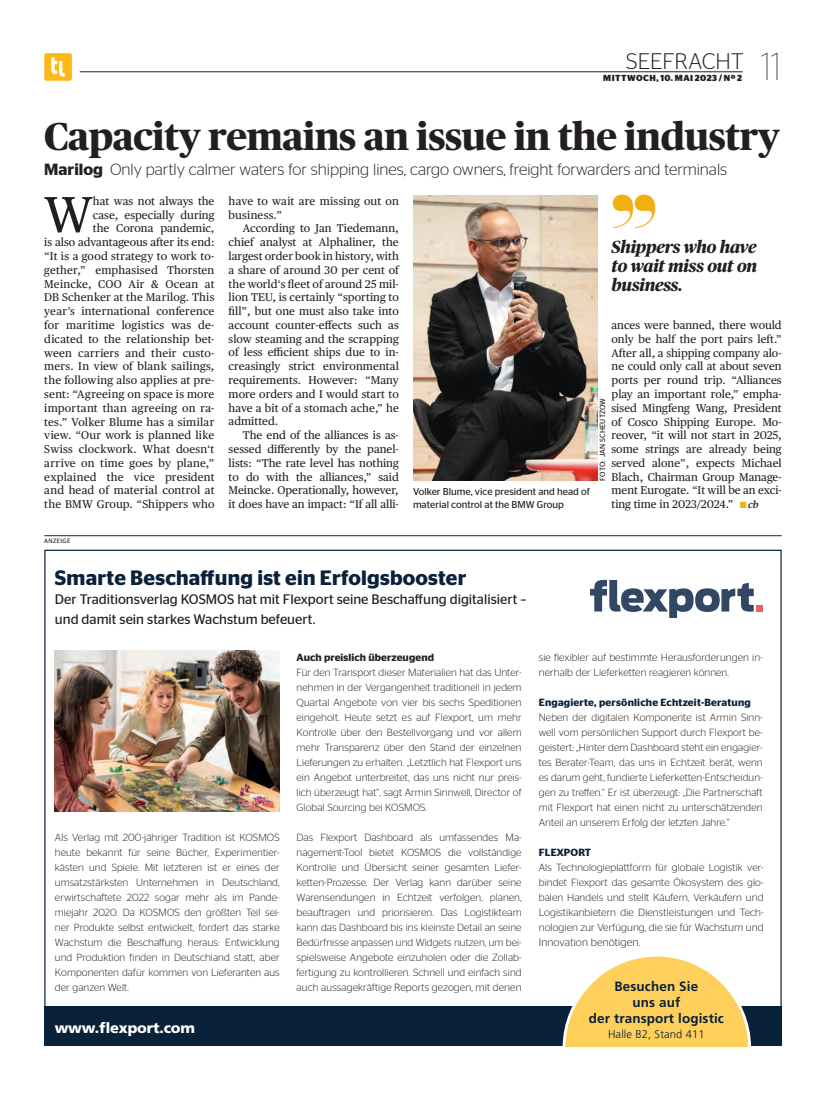
<style>
.page{position:relative;width:826px;height:1099px;background:#fff}
.page>*{position:absolute;margin:0;border:0;box-sizing:border-box;transform-origin:0 0}
.t1{font:51px "Publico Text";color:#231f20}
.t2{font:100 47.5px "Stag Sans";color:#f0af13}
.t3{font:800 38.75px "Publico Headline";letter-spacing:-.01em;color:#231f20}
.t4{font:100 38.75px "Stag Sans";color:#231f20}
.t5{font:300 22.5px "Stag Sans";letter-spacing:-.005em;color:#231f20}
.t6{font:600 20.75px "Stag Sans";letter-spacing:.01em;color:#092139}
.t7{font:italic 800 17.5px/18.8px "Publico Headline";letter-spacing:-.01em;color:#231f20;text-align:justify}
.t8{font:300 16.25px "Stag Sans";color:#231f20}
.t9{font:900 14.5px "Frutiger LT Std";letter-spacing:-.01em;color:#fff}
.t10{font:13.88px/19.6px "Stag Sans";color:#231f20}
.t11{font:700 13.5px/15.8px "Frutiger LT Std";letter-spacing:.01em;color:#092139;text-align:center}
.t12{font:11.25px/13.8px "Publico Text";letter-spacing:.01em;color:#231f20;text-align:justify}
.t13{font:300 11.25px "Frutiger LT Std";letter-spacing:.01em;color:#092139}
.t14{font:300 10.75px "Stag Sans";letter-spacing:.01em;color:#231f20}
.t15{font:300 10.5px/15px "Stag Sans";letter-spacing:.01em;color:#231f20}
.t16{font:300 10.38px/15px "Stag Sans";letter-spacing:.01em;color:#231f20;text-align:justify}
.t17{font:600 10.38px "Stag Sans";letter-spacing:.02em;color:#092139}
.t18{font:600 10.38px "Stag Sans";letter-spacing:.01em;color:#231f20}
.t19{font:10px/13.8px "Stag Sans";color:#231f20}
.t20{font:700 8.75px "Stag Sans";letter-spacing:.05em;color:#231f20}
.t21{font:7.5px "Stag Sans";letter-spacing:.01em;color:#231f20}
.t22{font:6.25px "Stag Sans";letter-spacing:.05em;color:#231f20}
.s1{font-weight:600}
.s2{font-weight:600;font-style:italic;font-size:8.75px;color:#f0af13}
.s3{font-weight:600;font-style:italic;font-size:10px}
.s4{font-size:10.62px}
.s5{font-size:10.38px}
.s6{font-size:10.5px}
.s7{font-size:10.88px}
.s8{font-size:11.12px}
</style>
<div class="page">
<div style="left:44px;top:53px;width:28px;height:28px;background:#fcb814;border-radius:2px"></div>
<svg style="left:51px;top:57px;width:14px;height:20px"></svg>
<hr style="left:80px;top:71px;width:662px;height:1px;background:#231f20">
<img style="left:413px;top:195px;width:184px;height:286px">
<hr style="left:44px;top:535px;width:737px;height:1px;background:#231f20">
<div style="left:44px;top:1006px;width:737px;height:39px;background:#092139"></div>
<svg style="left:590px;top:580px;width:172px;height:38px"></svg>
<img style="left:55px;top:650px;width:225px;height:161px">
<svg style="left:562px;top:956px;width:189px;height:89px"></svg>
<h3 class="t5" style="left:626px;top:49px;width:119px">SEEFRACHT</h3>
<p class="t20" style="left:603px;top:73px;width:140px">MITTWOCH, 10. MAI 2023 / Nº 2</p>
<h3 class="t4" style="left:761px;top:45px;width:22px">11</h3>
<h3 class="t3" style="left:44px;top:109px;width:737px">Capacity remains an issue in the industry</h3>
<h3 class="t8" style="left:44px;top:160px;width:684px"><span class="s1">Marilog</span> Only partly calmer waters for shipping lines, cargo owners, freight forwarders and terminals</h3>
<p class="t12" style="left:44px;top:193px;width:172px;text-align:right">hat was not always the<br>case, especially during<br>the Corona pandemic,<br>is also advantageous after its end: “It is a good strategy to work to&shy;gether,” emphasised Thorsten<br>Meincke, COO Air &amp; Ocean at<br>DB Schenker at the Marilog. This year’s international conference for maritime logistics was de&shy;dicated to the relationship bet&shy;ween carriers and their custo&shy;mers. In view of blank sailings, the following also applies at pre&shy;sent: “Agreeing on space is more important than agreeing on ra&shy;tes.” Volker Blume has a similar view. “Our work is planned like<br>Swiss clockwork. What doesn‘t arrive on time goes by plane,” explained the vice president and head of material control at the BMW Group. “Shippers who</p>
<p class="t12" style="left:229px;top:193px;width:172px">have to wait are missing out on business.”</p>
<h1 class="t1" style="left:44px;top:176px;width:51px">W</h1>
<p class="t12" style="left:229px;top:221px;width:172px;text-indent:14px">According to Jan Tiedemann, chief analyst at Alphaliner, the largest order book in history, with a share of around 30 per cent of the world‘s fleet of around 25 mil&shy;lion TEU, is certainly “sporting to fill”, but one must also take into account counter-effects such as slow steaming and the scrapping of less efficient ships due to in&shy;creasingly strict environmental requirements. However: “Many more orders and I would start to have a bit of a stomach ache,” he admitted.</p>
<p class="t12" style="left:229px;top:428px;width:172px;text-indent:14px">The end of the alliances is as&shy;sessed differently by the panel&shy;lists: “The rate level has nothing to do with the alliances,” said Meincke. Operationally, however, it does have an impact: “If all alli-</p>
<h2 class="t2" style="left:611px;top:185px;width:47px">”</h2>
<h3 class="t7" style="left:611px;top:237px;width:147px">Shippers who have to wait miss out on business.</h3>
<p class="t19" style="left:413px;top:484px;width:178px">Volker Blume, vice president and head of material control at the BMW Group</p>
<p class="t12" style="left:611px;top:317px;width:172px">ances were banned, there would only be half the port pairs left.” After all, a shipping company alo&shy;ne could only call at about seven ports per round trip. “Alliances play an important role,” empha&shy;sised Mingfeng Wang, President of Cosco Shipping Europe. Mo&shy;reover, “it will not start in 2025, some strings are already being served alone”, expects Michael Blach, Chairman Group Manage&shy;ment Eurogate. “It will be an exci&shy;ting time in 2023/2024.” <span class="s2">■</span><span class="s3">cb</span></p>
<p class="t21" style="left:598px;top:480px;width:84px;rotate:-90deg">FOTO: JAN SCHEUTZOW</p>
<p class="t22" style="left:44px;top:537px;width:28px">ANZEIGE</p>
<h3 class="t6" style="left:55px;top:565px;width:413px">Smarte Beschaffung ist ein Erfolgsbooster</h3>
<h3 class="t10" style="left:55px;top:589px;width:473px">Der Traditionsverlag KOSMOS hat mit Flexport seine Beschaffung digitalisiert – und damit sein starkes Wachstum befeuert.</h3>
<p class="t16" style="left:55px;top:829px;width:226px">Als Verlag mit 200-jähriger Tradition ist KOSMOS heute bekannt für seine Bücher, Experimentier&shy;kästen und Spiele. Mit letzteren ist er eines der umsatzstärksten Unternehmen in Deutschland, erwirtschaftete 2022 sogar mehr als im Pande&shy;miejahr 2020. Da KOSMOS den größten Teil sei&shy;ner Produkte selbst entwickelt, fordert das starke Wachstum die Beschaffung heraus: Entwicklung und Produktion finden in Deutschland statt, aber Komponenten dafür kommen von Lieferanten aus der ganzen Welt.</p>
<h3 class="t9" style="left:55px;top:1018px;width:142px">www.flexport.com</h3>
<p class="t18" style="left:296px;top:651px;width:139px">Auch preislich überzeugend</p>
<p class="t16" style="left:296px;top:664px;width:226px">Für den Transport dieser Materialien hat das Unter&shy;nehmen in der Vergangenheit traditionell in jedem Quartal Angebote von vier bis sechs Speditionen eingeholt. Heute setzt es auf Flexport, um mehr Kontrolle über den Bestellvorgang und vor allem mehr Transparenz über den Stand der einzelnen Lieferungen zu erhalten. „Letztlich hat Flexport uns ein Angebot unterbreitet, das uns nicht nur preis&shy;lich überzeugt hat“, sagt Armin Sinnwell, Director of Global Sourcing bei KOSMOS.</p>
<p class="t16" style="left:296px;top:829px;width:226px">Das Flexport Dashboard als umfassendes Ma&shy;nagement-Tool bietet KOSMOS die vollständige Kontrolle und Übersicht seiner gesamten Liefer&shy;ketten-Prozesse. Der Verlag kann darüber seine Warensendungen in Echtzeit verfolgen, planen, beauftragen und priorisieren. Das Logistikteam kann das Dashboard bis ins kleinste Detail an seine Bedürfnisse anpassen und Widgets nutzen, um bei&shy;spielsweise Angebote einzuholen oder die Zollab&shy;fertigung zu kontrollieren. Schnell und einfach sind</p>
<p class="t15" style="left:296px;top:979px;width:226px">auch aussagekräftige Reports <span class="s4">gezogen, mit denen</span></p>
<p class="t15" style="left:539px;top:649px;width:225px">sie flexibler auf bestimmte Herausforderungen in&shy;nerhalb der Lieferketten <span class="s5">reagieren können.</span></p>
<p class="t17" style="left:539px;top:696px;width:213px">Engagierte, persönliche Echtzeit-Beratung</p>
<p class="t16" style="left:539px;top:709px;width:225px">Neben der digitalen Komponente ist Armin Sinn&shy;well vom persönlichen Support durch Flexport be&shy;geistert: „Hinter dem Dashboard steht ein engagier&shy;tes Berater-Team, das uns in Echtzeit berät, wenn es darum geht, fundierte Lieferketten-Entscheidun&shy;gen zu treffen.“ Er ist überzeugt: „Die Partnerschaft mit Flexport hat einen nicht zu unterschätzenden Anteil an unserem Erfolg der letzten Jahre.“</p>
<p class="t17" style="left:539px;top:846px;width:54px">FLEXPORT</p>
<p class="t16" style="left:539px;top:859px;width:226px">Als Technologieplattform für globale Logistik ver&shy;bindet Flexport das gesamte Ökosystem des glo&shy;balen Handels und stellt Käufern, Verkäufern <span class="s6">und</span></p>
<p class="t15" style="left:539px;top:904px;width:226px">Logistikanbietern die Dienstleistungen und Tech&shy;nologien zur Verfügung, <span class="s4">die sie für Wachstum und</span></p>
<p class="t14" style="left:539px;top:936px;width:103px">Innovation <span class="s7">benöti</span><span class="s8">gen.</span></p>
<h3 class="t11" style="left:589px;top:978px;width:137px">Besuchen Sie<br>uns auf<br>der transport logistic</h3>
<p class="t13" style="left:608px;top:1027px;width:98px">Halle B2, Stand 411</p>
</div>
